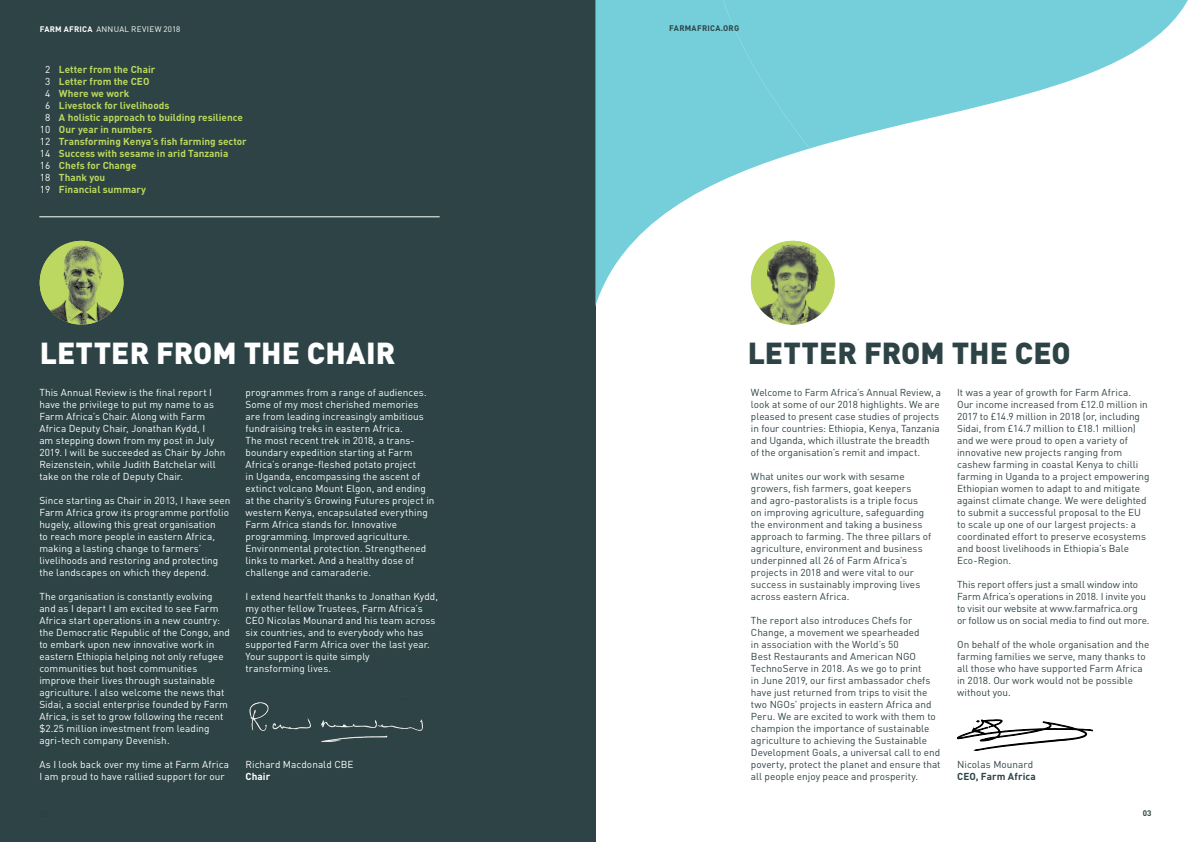
<style>
.page{position:relative;width:1191px;height:842px;background:#fff}
.page>*{position:absolute;margin:0;border:0;box-sizing:border-box;transform-origin:0 0}
.t1{font:900 30px "DIN Pro";color:#fff}
.t2{font:900 30px "DIN Pro";color:#2d4345}
.t3{font:10px/12px "DIN Pro";color:#2d4345}
.t4{font:10px/12px "DIN Pro";letter-spacing:.005em;color:#fff}
.t5{font:700 10px/12px "DIN Pro";color:#bcd85f}
.t6{font:700 10px "DIN Pro";letter-spacing:.01em;color:#2d4345}
.t7{font:700 10px "DIN Pro";color:#fff}
.t8{font:8px "DIN Pro";letter-spacing:.03em;color:#fff}
.t9{font:700 8px "DIN Pro";letter-spacing:.03em;color:#2d4345}
.s1{font-weight:700}
</style>
<div class="page">
<div style="left:0;top:0;width:595px;height:842px;background:#2d4345"></div>
<img style="left:40px;top:241px;width:83px;height:84px;border-radius:42px">
<img style="left:751px;top:241px;width:83px;height:84px;border-radius:42px">
<hr style="left:39px;top:217px;width:400px;height:1px;background:#fff">
<svg style="left:595px;top:0;width:214px;height:314px;fill:#74cfdb"></svg>
<svg style="left:690px;top:0;width:498px;height:148px;fill:#74cfdb"></svg>
<img style="left:249px;top:702px;width:174px;height:40px">
<svg style="left:957px;top:720px;width:135px;height:30px"></svg>
<p class="t8" style="left:40px;top:23px;width:142px"><span class="s1">FARM AFRICA</span> ANNUAL REVIEW 2018</p>
<p class="t4" style="left:40px;top:63px;width:12px;text-align:center">2<br>3<br>4<br>6<br>8<br>10<br>12<br>14<br>16<br>18<br>19</p>
<p class="t5" style="left:59px;top:63px;width:189px">Letter from the Chair<br>Letter from the CEO<br>Where we work<br>Livestock for livelihoods<br>A holistic approach to building resilience<br>Our year in numbers<br>Transforming Kenya’s fish farming sector<br>Success with sesame in arid Tanzania<br>Chefs for Change<br>Thank you<br>Financial summary</p>
<p class="t9" style="left:669px;top:23px;width:71px">FARMAFRICA.ORG</p>
<h1 class="t1" style="left:40px;top:333px;width:357px">LETTER FROM THE CHAIR</h1>
<h1 class="t2" style="left:747px;top:333px;width:324px">LETTER FROM THE CEO</h1>
<p class="t4" style="left:39px;top:386px;width:188px">This Annual Review is the final report I have the privilege to put my name to as Farm Africa’s Chair. Along with Farm Africa Deputy Chair, Jonathan Kydd, I<br>am stepping down from my post in July 2019. I will be succeeded as Chair by John Reizenstein, while Judith Batchelar will take on the role of Deputy Chair.</p>
<p class="t4" style="left:39px;top:494px;width:193px">Since starting as Chair in 2013, I have seen Farm Africa grow its programme portfolio hugely, allowing this great organisation<br>to reach more people in eastern Africa, making a lasting change to farmers’ livelihoods and restoring and protecting the landscapes on which they depend.</p>
<p class="t4" style="left:39px;top:590px;width:192px">The organisation is constantly evolving and as I depart I am excited to see Farm Africa start operations in a new country: the Democratic Republic of the Congo, and to embark upon new innovative work in eastern Ethiopia helping not only refugee communities but host communities improve their lives through sustainable agriculture. I also welcome the news that Sidai, a social enterprise founded by Farm Africa, is set to grow following the recent $2.25 million investment from leading agri-tech company Devenish.</p>
<p class="t4" style="left:39px;top:758px;width:191px">As I look back over my time at Farm Africa<br>I am proud to have rallied support for our</p>
<p class="t4" style="left:245px;top:386px;width:190px">programmes from a range of audiences.<br>Some of my most cherished memories are from leading increasingly ambitious fundraising treks in eastern Africa.<br>The most recent trek in 2018, a trans&shy;boundary expedition starting at Farm Africa’s orange-fleshed potato project<br>in Uganda, encompassing the ascent of extinct volcano Mount Elgon, and ending at the charity’s Growing Futures project in western Kenya, encapsulated everything Farm Africa stands for. Innovative programming. Improved agriculture.<br>Environmental protection. Strengthened links to market. And a healthy dose of challenge and camaraderie.</p>
<p class="t4" style="left:245px;top:590px;width:194px">I extend heartfelt thanks to Jonathan Kydd, my other fellow Trustees, Farm Africa’s CEO Nicolas Mounard and his team across six countries, and to everybody who has supported Farm Africa over the last year.<br>Your support is quite simply<br>transforming lives.</p>
<p class="t4" style="left:245px;top:758px;width:109px">Richard Macdonald CBE</p>
<p class="t7" style="left:245px;top:770px;width:26px">Chair</p>
<p class="t3" style="left:751px;top:386px;width:192px">Welcome to Farm Africa’s Annual Review, a look at some of our 2018 highlights. We are pleased to present case studies of projects in four countries: Ethiopia, Kenya, Tanzania and Uganda, which illustrate the breadth<br>of the organisation’s remit and impact.</p>
<p class="t3" style="left:751px;top:470px;width:182px">What unites our work with sesame growers, fish farmers, goat keepers<br>and agro-pastoralists is a triple focus on improving agriculture, safeguarding the environment and taking a business approach to farming. The three pillars of agriculture, environment and business underpinned all 26 of Farm Africa’s projects in 2018 and were vital to our success in sustainably improving lives across eastern Africa.</p>
<p class="t3" style="left:751px;top:614px;width:191px">The report also introduces Chefs for Change, a movement we spearheaded<br>in association with the World’s 50<br>Best Restaurants and American NGO TechnoServe in 2018. As we go to print<br>in June 2019, our first ambassador chefs have just returned from trips to visit the two NGOs’ projects in eastern Africa and Peru. We are excited to work with them to champion the importance of sustainable agriculture to achieving the Sustainable Development Goals, a universal call to end poverty, protect the planet and ensure that all people enjoy peace and prosperity.</p>
<p class="t3" style="left:957px;top:386px;width:194px">It was a year of growth for Farm Africa.<br>Our income increased from £12.0 million in 2017 to £14.9 million in 2018 (or, including Sidai, from £14.7 million to £18.1 million) and we were proud to open a variety of innovative new projects ranging from cashew farming in coastal Kenya to chilli farming in Uganda to a project empowering Ethiopian women to adapt to and mitigate against climate change. We were delighted to submit a successful proposal to the EU to scale up one of our largest projects: a coordinated effort to preserve ecosystems and boost livelihoods in Ethiopia’s Bale Eco-Region.</p>
<p class="t3" style="left:957px;top:578px;width:194px">This report offers just a small window into Farm Africa’s operations in 2018. I invite you to visit our website at www.farmafrica.org or follow us on social media to find out more.</p>
<p class="t3" style="left:957px;top:638px;width:194px">On behalf of the whole organisation and the farming families we serve, many thanks to all those who have supported Farm Africa in 2018. Our work would not be possible without you.</p>
<p class="t3" style="left:957px;top:758px;width:78px">Nicolas Mounard</p>
<p class="t6" style="left:957px;top:770px;width:80px">CEO, Farm Africa</p>
<p class="t9" style="left:1142px;top:808px;width:10px">03</p>
</div>
